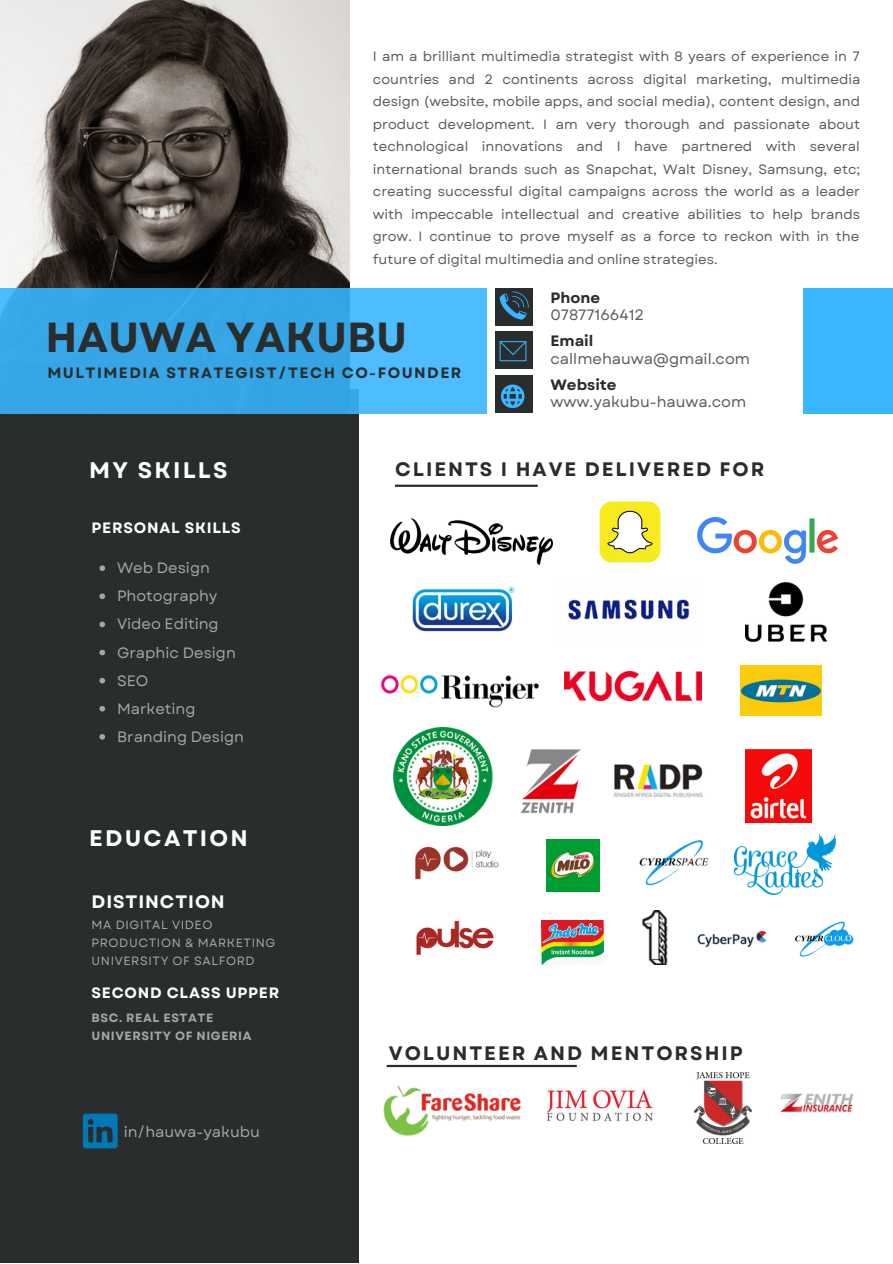
<style>
.page{position:relative;width:893px;height:1264px;background:#fff}
.page>*{position:absolute;margin:0;border:0;box-sizing:border-box;transform-origin:0 0}
.t1{font:700 42px "Garet";color:#292d2d}
.t2{font:700 22.5px "Garet";letter-spacing:.1em;color:#fff}
.t3{font:700 19.5px "Garet";letter-spacing:.1em;color:#292d2d}
.t4{font:700 18px "Garet";letter-spacing:.05em;color:#fff}
.t5{font:15px/28px "Garet";color:#a6a6a6}
.t6{font:15px "Garet";color:#595a5a}
.t7{font:700 15px "Garet";letter-spacing:.1em;color:#292d2d}
.t8{font:700 15px "Garet";letter-spacing:.05em;color:#fff}
.t9{font:700 15px "Garet";color:#292d2d}
.t10{font:13.5px/22.5px "Garet";color:#595a5a;text-align:justify}
.t11{font:12px/18px "Garet";letter-spacing:.05em;color:#a6a6a6}
.t12{font:700 12px/18px "Garet";letter-spacing:.05em;color:#a6a6a6}
</style>
<div class="page">
<div style="left:0;top:389px;width:359px;height:873px;background:#292d2d"></div>
<img style="left:0;top:0;width:350px;height:288px">
<div style="left:0;top:288px;width:487px;height:126px;background:linear-gradient(to right,#2f9fdf,#49b9fb)"></div>
<div style="left:803px;top:288px;width:89px;height:126px;background:#38b6ff"></div>
<div style="left:495px;top:288px;width:37px;height:37px;background:#292d2d"></div>
<div style="left:495px;top:331px;width:37px;height:37px;background:#292d2d"></div>
<div style="left:495px;top:375px;width:37px;height:37px;background:#292d2d"></div>
<hr style="left:395px;top:484px;width:142px;height:3px;background:#292d2d">
<hr style="left:386px;top:1064px;width:190px;height:3px;background:#292d2d">
<img style="left:390px;top:518px;width:162px;height:42px">
<img style="left:697px;top:517px;width:141px;height:46px">
<img style="left:599px;top:501px;width:62px;height:62px">
<img style="left:568px;top:599px;width:122px;height:21px">
<img style="left:745px;top:582px;width:81px;height:61px">
<img style="left:390px;top:557px;width:151px;height:75px">
<img style="left:380px;top:674px;width:159px;height:33px">
<img style="left:740px;top:665px;width:81px;height:50px">
<img style="left:639px;top:839px;width:70px;height:47px">
<img style="left:614px;top:764px;width:89px;height:34px">
<img style="left:415px;top:846px;width:84px;height:34px">
<img style="left:745px;top:749px;width:66px;height:73px">
<img style="left:393px;top:727px;width:100px;height:98px">
<img style="left:546px;top:839px;width:53px;height:53px">
<img style="left:547px;top:1090px;width:106px;height:31px">
<img style="left:694px;top:1072px;width:57px;height:71px">
<img style="left:564px;top:671px;width:137px;height:29px">
<img style="left:383px;top:1064px;width:142px;height:72px">
<img style="left:780px;top:1093px;width:74px;height:21px">
<img style="left:416px;top:920px;width:77px;height:35px">
<img style="left:520px;top:749px;width:61px;height:65px">
<img style="left:734px;top:834px;width:101px;height:60px">
<img style="left:541px;top:920px;width:62px;height:45px">
<img style="left:641px;top:910px;width:27px;height:54px">
<img style="left:697px;top:931px;width:70px;height:17px">
<img style="left:794px;top:921px;width:60px;height:36px">
<svg style="left:83px;top:1113px;width:35px;height:35px"></svg>
<svg style="left:99px;top:565px;width:6px;height:6px"></svg>
<svg style="left:99px;top:593px;width:6px;height:6px"></svg>
<svg style="left:99px;top:621px;width:6px;height:6px"></svg>
<svg style="left:99px;top:649px;width:6px;height:6px"></svg>
<svg style="left:99px;top:677px;width:6px;height:6px"></svg>
<svg style="left:99px;top:706px;width:6px;height:5px"></svg>
<svg style="left:99px;top:734px;width:6px;height:5px"></svg>
<svg style="left:501px;top:384px;width:23px;height:24px"></svg>
<svg style="left:499px;top:341px;width:27px;height:20px"></svg>
<svg style="left:499px;top:291px;width:29px;height:28px"></svg>
<p class="t10" style="left:373px;top:46px;width:489px">I am a brilliant multimedia strategist with 8 years of experience in 7 countries and 2 continents across digital marketing, multimedia design (website, mobile apps, and social media), content design, and product development. I am very thorough and passionate about technological innovations and I have partnered with several international brands such as Snapchat, Walt Disney, Samsung, etc; creating successful digital campaigns across the world as a leader with impeccable intellectual and creative abilities to help brands grow. I continue to prove myself as a force to reckon with in the future of digital multimedia and online strategies.</p>
<h1 class="t1" style="left:45px;top:306px;width:363px">HAUWA YAKUBU</h1>
<p class="t7" style="left:47px;top:362px;width:415px">MULTIMEDIA STRATEGIST/TECH CO-FOUNDER</p>
<p class="t7" style="left:550px;top:287px;width:51px">Phone</p>
<p class="t7" style="left:550px;top:330px;width:44px">Email</p>
<p class="t9" style="left:550px;top:374px;width:68px">Website</p>
<p class="t6" style="left:550px;top:304px;width:95px">07877166412</p>
<p class="t6" style="left:550px;top:348px;width:201px">callmehauwa@gmail.com</p>
<p class="t6" style="left:550px;top:391px;width:197px">www.yakubu-hauwa.com</p>
<h2 class="t2" style="left:89px;top:454px;width:140px">MY SKILLS</h2>
<p class="t8" style="left:92px;top:517px;width:151px">PERSONAL SKILLS</p>
<p class="t5" style="left:117px;top:554px;width:128px">Web Design<br>Photography<br>Video Editing<br>Graphic Design<br>SEO<br>Marketing<br>Branding Design</p>
<h2 class="t2" style="left:89px;top:821px;width:160px">EDUCATION</h2>
<h3 class="t4" style="left:92px;top:888px;width:135px">DISTINCTION</h3>
<p class="t11" style="left:92px;top:915px;width:185px">MA DIGITAL VIDEO<br>PRODUCTION &amp; MARKETING<br>UNIVERSITY OF SALFORD</p>
<p class="t8" style="left:92px;top:981px;width:189px">SECOND CLASS UPPER</p>
<p class="t12" style="left:92px;top:1008px;width:161px">BSC. REAL ESTATE<br>UNIVERSITY OF NIGERIA</p>
<p class="t5" style="left:124px;top:1118px;width:138px">in/hauwa-yakubu</p>
<h3 class="t3" style="left:395px;top:455px;width:371px">CLIENTS I HAVE DELIVERED FOR</h3>
<h3 class="t3" style="left:389px;top:1039px;width:355px">VOLUNTEER AND MENTORSHIP</h3>
</div>
